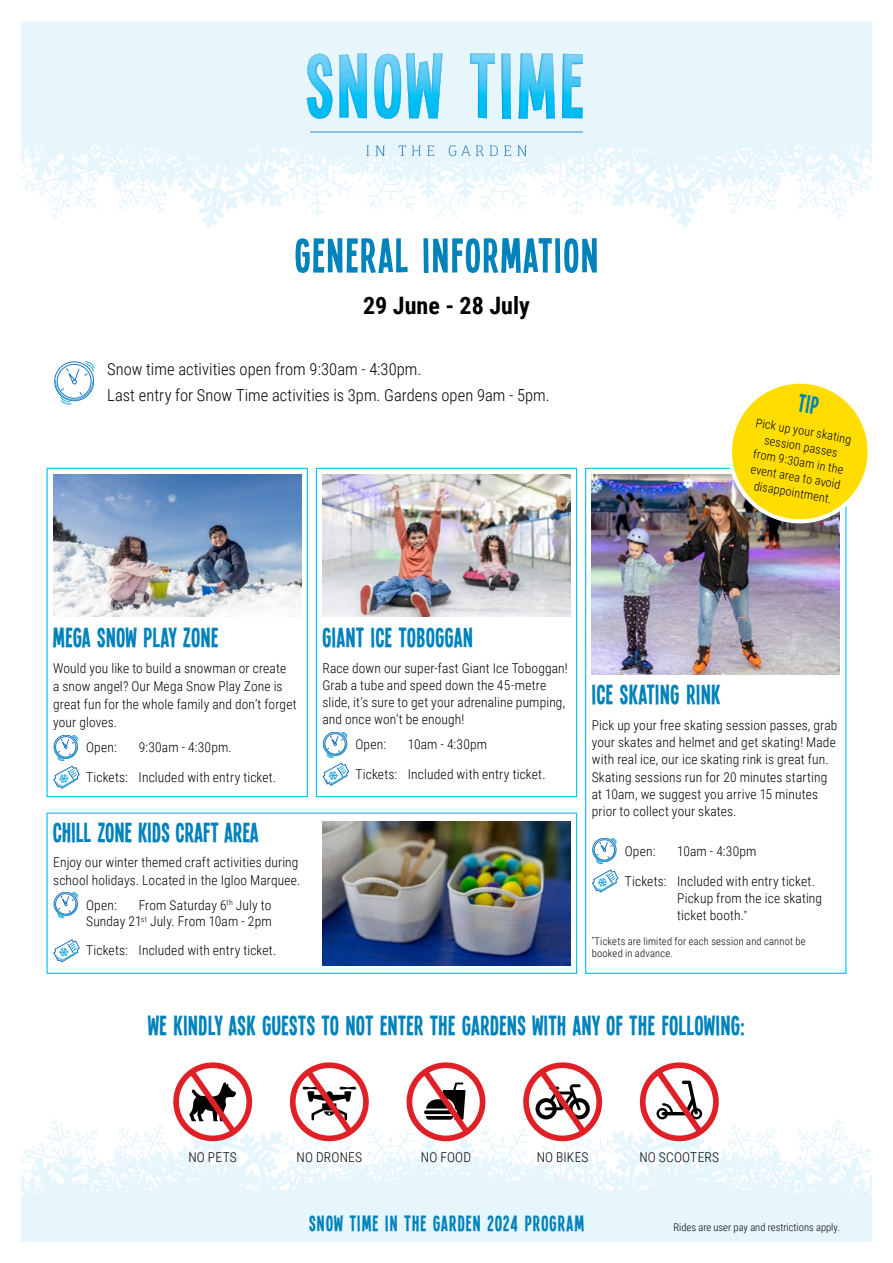
<style>
.page{position:relative;width:893px;height:1263px;background:#fff}
.page>*{position:absolute;margin:0;border:0;box-sizing:border-box;transform-origin:0 0}
.t1{font:52.5px "Single Sleeve";letter-spacing:.04em;color:#0082bb}
.t2{font:30px "Single Sleeve";letter-spacing:.02em;color:#0082bb}
.t3{font:24px "Single Sleeve";letter-spacing:.055em;color:#0082bb}
.t4{font:700 24px "Roboto Condensed";color:#000}
.t5{font:300 16.5px/25.5px "Roboto Condensed";color:#000}
.t6{font:300 13.5px/17.2px "Roboto Condensed";letter-spacing:.01em;color:#000}
.t7{font:300 12.15px/15.6px "Roboto Condensed";color:#000;text-align:center}
.t8{font:300 10.5px/12px "Roboto Condensed";letter-spacing:.015em;color:#000}
</style>
<div class="page">
<svg style="left:21px;top:21px;width:851px;height:208px;fill:#e7f6fd"></svg>
<svg style="left:21px;top:1106px;width:851px;height:136px;fill:#e7f6fd"></svg>
<div style="left:54px;top:362px;width:40px;height:39px;border:1px solid #1c75bc;border-radius:50%"></div>
<svg style="left:55px;top:362px;width:40px;height:43px"></svg>
<svg style="left:53px;top:735px;width:27px;height:54px"></svg>
<svg style="left:54px;top:892px;width:24px;height:26px"></svg>
<svg style="left:53px;top:939px;width:27px;height:23px"></svg>
<svg style="left:322px;top:732px;width:27px;height:54px"></svg>
<svg style="left:592px;top:838px;width:26px;height:55px"></svg>
<svg style="left:173px;top:1062px;width:79px;height:79px"></svg>
<svg style="left:290px;top:1062px;width:79px;height:79px"></svg>
<svg style="left:407px;top:1062px;width:78px;height:79px"></svg>
<svg style="left:523px;top:1062px;width:79px;height:79px"></svg>
<svg style="left:640px;top:1062px;width:79px;height:79px"></svg>
<img style="left:53px;top:475px;width:248px;height:142px">
<img style="left:322px;top:821px;width:248px;height:144px">
<img style="left:322px;top:475px;width:248px;height:142px">
<img style="left:592px;top:475px;width:248px;height:199px">
<div style="left:46px;top:468px;width:262px;height:329px;border:1px solid #00c0f3"></div>
<div style="left:46px;top:813px;width:531px;height:161px;border:1px solid #00c0f3"></div>
<div style="left:316px;top:468px;width:261px;height:329px;border:1px solid #00c0f3"></div>
<div style="left:585px;top:468px;width:261px;height:506px;border:1px solid #00c0f3"></div>
<hr style="left:310px;top:131px;width:273px;height:2px;background:#fff">
<svg style="left:307px;top:53px;width:276px;height:66px;background:#88d9f6"></svg>
<svg style="left:366px;top:145px;width:20px;height:11px"></svg>
<svg style="left:398px;top:145px;width:37px;height:11px"></svg>
<svg style="left:448px;top:142px;width:79px;height:14px"></svg>
<hr style="left:310px;top:132px;width:273px;height:1px;background:#4495d1">
<svg style="left:721px;top:383px;width:147px;height:143px"></svg>
<h1 class="t1" style="left:295px;top:226px;width:305px">GENERAL INFORMATION</h1>
<h3 class="t4" style="left:363px;top:288px;width:168px">29 June - 28 July</h3>
<p class="t5" style="left:107px;top:356px;width:444px">Snow time activities open from 9:30am - 4:30pm.<br>Last entry for Snow Time activities is 3pm. Gardens open 9am - 5pm.</p>
<p class="t7" style="left:757px;top:414px;width:98px;rotate:10deg">Pick up your skating session passes from 9:30am in the event area to avoid disappointment.</p>
<h2 class="t2" style="left:53px;top:620px;width:167px">MEGA SNOW PLAY ZONE</h2>
<p class="t6" style="left:53px;top:659px;width:245px;line-height:18px">Would you like to build a snowman or create<br>a snow angel? Our Mega Snow Play Zone is great fun for the whole family and don’t forget your gloves.</p>
<p class="t6" style="left:86px;top:738px;width:32px">Open:</p>
<p class="t6" style="left:86px;top:732px;width:192px;line-height:29.2px;text-align:center">9:30am - 4:30pm.<br>Tickets: Included with entry ticket.</p>
<h2 class="t2" style="left:53px;top:815px;width:207px">CHILL ZONE KIDS CRAFT AREA</h2>
<p class="t6" style="left:53px;top:853px;width:249px">Enjoy our winter themed craft activities during school holidays. Located in the Igloo Marquee.</p>
<p class="t6" style="left:86px;top:896px;width:32px">Open:</p>
<p class="t6" style="left:86px;top:896px;width:187px;line-height:16.5px;text-align:right">From Saturday 6<sup>th</sup> July to<br>Sunday 21<sup>st</sup> July. From 10am - 2pm</p>
<p class="t6" style="left:86px;top:941px;width:192px">Tickets: Included with entry ticket.</p>
<h2 class="t2" style="left:322px;top:620px;width:152px">GIANT ICE TOBOGGAN</h2>
<p class="t6" style="left:322px;top:659px;width:247px">Race down our super-fast Giant Ice Toboggan!<br>Grab a tube and speed down the 45-metre slide, it’s sure to get your adrenaline pumping, and once won’t be enough!</p>
<p class="t6" style="left:355px;top:735px;width:32px">Open:</p>
<p class="t6" style="left:355px;top:729px;width:192px;line-height:29.2px;text-align:center">10am - 4:30pm<br>Tickets: Included with entry ticket.</p>
<h2 class="t2" style="left:592px;top:677px;width:130px">ICE SKATING RINK</h2>
<p class="t6" style="left:592px;top:716px;width:247px">Pick up your free skating session passes, grab your skates and helmet and get skating! Made with real ice, our ice skating rink is great fun.<br>Skating sessions run for 20 minutes starting at 10am, we suggest you arrive 15 minutes prior to collect your skates.</p>
<p class="t6" style="left:625px;top:841px;width:32px">Open:</p>
<p class="t6" style="left:677px;top:841px;width:81px">10am - 4:30pm</p>
<p class="t6" style="left:677px;top:871px;width:146px;text-indent:-53px">Tickets: Included with entry ticket.<br>Pickup from the ice skating ticket booth.<sup>*</sup></p>
<p class="t8" style="left:592px;top:935px;width:215px"><sup>*</sup>Tickets are limited for each session and cannot be booked in advance.</p>
<h2 class="t2" style="left:148px;top:1008px;width:597px">WE KINDLY ASK GUESTS TO NOT ENTER THE GARDENS WITH ANY OF THE FOLLOWING:</h2>
<p class="t6" style="left:188px;top:1148px;width:50px">NO PETS</p>
<p class="t6" style="left:297px;top:1148px;width:67px">NO DRONES</p>
<p class="t6" style="left:421px;top:1148px;width:52px">NO FOOD</p>
<p class="t6" style="left:537px;top:1148px;width:53px">NO BIKES</p>
<p class="t6" style="left:639px;top:1148px;width:81px">NO SCOOTERS</p>
<h3 class="t3" style="left:309px;top:1210px;width:276px">SNOW TIME IN THE GARDEN 2024 PROGRAM</h3>
<p class="t8" style="left:673px;top:1221px;width:168px">Rides are user pay and restrictions apply.</p>
</div>
